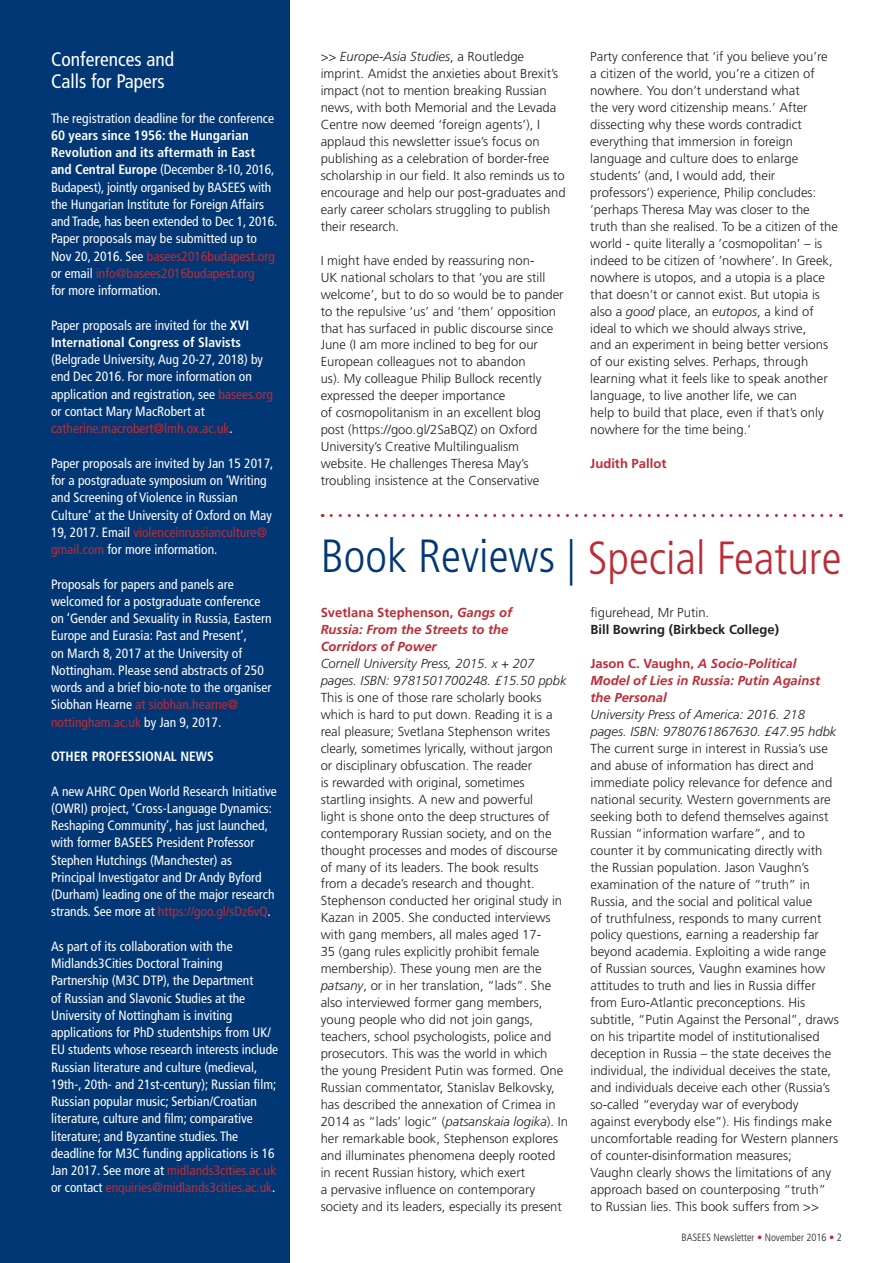
<style>
.page{position:relative;width:893px;height:1263px;background:#fff}
.page>*{position:absolute;margin:0;border:0;box-sizing:border-box;transform-origin:0 0}
.t1{font:300 condensed 46.5px "Frutiger";color:#bd2b36}
.t2{font:condensed 19.5px/22.5px "Frutiger";color:#fff}
.t3{font:condensed 13.5px/17.2px "Frutiger";color:#fff}
.t4{font:700 condensed 13.5px/17.2px "Frutiger";color:#fff}
.t5{font:300 13.05px/17px "Frutiger";color:#231f20}
.t6{font:italic 700 13.05px/17px "Frutiger";color:#bd2b36}
.t7{font:italic 300 13.05px/17px "Frutiger";color:#231f20}
.t8{font:700 13.05px "Frutiger";color:#231f20}
.t9{font:700 13.05px "Frutiger";color:#bd2b36}
.t10{font:300 condensed 10.5px "Frutiger";color:#231f20}
.s1{font-weight:700}
.s2{color:#bd2b36}
.s3{font-weight:400}
.s4{font-style:italic}
.s5{color:#013775}
.s6{font-style:normal}
</style>
<div class="page">
<div style="left:0;top:0;width:289px;height:1263px;background:#013775"></div>
<svg style="left:331px;top:514px;width:510px;height:3px"></svg>
<h2 class="t2" style="left:51px;top:48px;width:125px">Conferences and<br>Calls for Papers</h2>
<p class="t3" style="left:51px;top:109px;width:225px">The registration deadline for the conference</p>
<p class="t3" style="left:51px;top:127px;width:228px"><span class="s1">60 years since 1956: the Hungarian Revolution and its aftermath in East and Central Europe</span> (December 8-10, 2016, Budapest), jointly organised by BASEES with the Hungarian Institute for Foreign Affairs and Trade, has been extended to Dec 1, 2016.<br>Paper proposals may be submitted up to Nov 20, 2016. See <span class="s2">basees2016budapest.org </span>or email <span class="s2">info@basees2016budapest.org<br></span>for more information.</p>
<p class="t4" style="left:51px;top:316px;width:200px"><span class="s3">Paper proposals are invited for the</span> XVI<br>International Congress of Slavists</p>
<p class="t3" style="left:51px;top:351px;width:223px">(Belgrade University, Aug 20-27, 2018) by end Dec 2016. For more information on application and registration, see <span class="s2">basees.org </span>or contact Mary MacRobert at <span class="s2">catherine.macrobert@lmh.ox.ac.uk</span>.</p>
<p class="t3" style="left:51px;top:455px;width:224px">Paper proposals are invited by Jan 15 2017, for a postgraduate symposium on ‘Writing and Screening of Violence in Russian Culture’ at the University of Oxford on May 19, 2017. Email <span class="s2">violenceinrussianculture@ gmail.com</span> for more information.</p>
<p class="t3" style="left:51px;top:575px;width:222px">Proposals for papers and panels are welcomed for a postgraduate conference on ‘Gender and Sexuality in Russia, Eastern Europe and Eurasia: Past and Present’,<br>on March 8, 2017 at the University of Nottingham. Please send abstracts of 250 words and a brief bio-note to the organiser Siobhan Hearne <span class="s2">at siobhan.hearne@ nottingham.ac.uk</span> by Jan 9, 2017.</p>
<p class="t4" style="left:51px;top:748px;width:23px">Other</p>
<p class="t4" style="left:92px;top:748px;width:37px">Professio</p>
<p class="t4" style="left:154px;top:748px;width:60px">nal News</p>
<p class="t3" style="left:51px;top:782px;width:227px">A new AHRC Open World Research Initiative (OWRI) project, ‘Cross-Language Dynamics:<br>Reshaping Community’, has just launched, with former BASEES President Professor Stephen Hutchings (Manchester) as Principal Investigator and Dr Andy Byford (Durham) leading one of the major research strands. See more at <span class="s2">https://goo.gl/sDz6vQ</span>.</p>
<p class="t3" style="left:51px;top:938px;width:229px">As part of its collaboration with the Midlands3Cities Doctoral Training Partnership (M3C DTP), the Department<br>of Russian and Slavonic Studies at the University of Nottingham is inviting applications for PhD studentships from UK/ EU students whose research interests include Russian literature and culture (medieval, 19th-, 20th- and 21st-century); Russian film; Russian popular music; Serbian/Croatian literature, culture and film; comparative literature; and Byzantine studies. The deadline for M3C funding applications is 16<br>Jan 2017. See more at <span class="s2">midlands3cities.ac.uk </span>or contact <span class="s2">enquiries@midlands3cities.ac.uk</span>.</p>
<p class="t5" style="left:321px;top:48px;width:247px">&gt;&gt; <span class="s4">Europe-Asia Studies</span>, a Routledge imprint. Amidst the anxieties about Brexit’s impact (not to mention breaking Russian news, with both Memorial and the Levada Centre now deemed ‘foreign agents’), I applaud this newsletter issue’s focus on publishing as a celebration of border-free scholarship in our field. It also reminds us to encourage and help our post-graduates and early career scholars struggling to publish their research.</p>
<p class="t5" style="left:321px;top:252px;width:244px">I might have ended by reassuring non-<br>UK national scholars to that ‘you are still welcome’, but to do so would be to pander to the repulsive ‘us’ and ‘them’ opposition that has surfaced in public discourse since June (I am more inclined to beg for our European colleagues not to abandon<br>us). My colleague Philip Bullock recently expressed the deeper importance<br>of cosmopolitanism in an excellent blog post (https://goo.gl/2SaBQZ) on Oxford University’s Creative Multilingualism website. He challenges Theresa May’s troubling insistence at the Conservative</p>
<p class="t5" style="left:590px;top:48px;width:249px">Party conference that ‘if you believe you’re<br>a citizen of the world, you’re a citizen of nowhere. You don’t understand what<br>the very word citizenship means.’ After dissecting why these words contradict everything that immersion in foreign language and culture does to enlarge students’ (and, I would add, their professors’) experience, Philip concludes: ‘perhaps Theresa May was closer to the truth than she realised. To be a citizen of the world - quite literally a ’cosmopolitan’ – is indeed to be citizen of ’nowhere’. In Greek, nowhere is utopos, and a utopia is a place that doesn’t or cannot exist. But utopia is also a <span class="s4">good</span> place, an <span class="s4">eutopos</span>, a kind of ideal to which we should always strive,<br>and an experiment in being better versions of our existing selves. Perhaps, through learning what it feels like to speak another language, to live another life, we can<br>help to build that place, even if that’s only nowhere for the time being.’</p>
<p class="t9" style="left:590px;top:456px;width:78px">Judith Pallot</p>
<h1 class="t1" style="left:321px;top:531px;width:522px"><span class="s5">Book Reviews |</span> Special Feature</h1>
<p class="t6" style="left:321px;top:604px;width:193px"><span class="s6">Svetlana Stephenson,</span> Gangs of<br>Russia: From the Streets to the<br>Corridors of Power</p>
<p class="t7" style="left:321px;top:655px;width:247px">Cornell University Press, 2015. x + 207 pages. ISBN: 9781501700248. £15.50 ppbk</p>
<p class="t5" style="left:321px;top:689px;width:249px">This is one of those rare scholarly books which is hard to put down. Reading it is a real pleasure; Svetlana Stephenson writes clearly, sometimes lyrically, without jargon or disciplinary obfuscation. The reader<br>is rewarded with original, sometimes startling insights. A new and powerful<br>light is shone onto the deep structures of contemporary Russian society, and on the thought processes and modes of discourse of many of its leaders. The book results from a decade’s research and thought.<br>Stephenson conducted her original study in Kazan in 2005. She conducted interviews with gang members, all males aged 17-<br>35 (gang rules explicitly prohibit female membership). These young men are the <span class="s4">patsany</span>, or in her translation, “lads”. She also interviewed former gang members, young people who did not join gangs, teachers, school psychologists, police and prosecutors. This was the world in which the young President Putin was formed. One Russian commentator, Stanislav Belkovsky, has described the annexation of Crimea in 2014 as “lads’ logic” (<span class="s4">patsanskaia logika</span>). In her remarkable book, Stephenson explores and illuminates phenomena deeply rooted in recent Russian history, which exert<br>a pervasive influence on contemporary society and its leaders, especially its present</p>
<p class="t5" style="left:590px;top:604px;width:120px">figurehead, Mr Putin.</p>
<p class="t8" style="left:590px;top:622px;width:190px">Bill Bowring (Birkbeck College)</p>
<p class="t6" style="left:590px;top:655px;width:231px"><span class="s6">Jason C. Vaughn,</span> A Socio-Political<br>Model of Lies in Russia: Putin Against the Personal</p>
<p class="t7" style="left:590px;top:706px;width:247px">University Press of America: 2016. 218 pages. ISBN: 9780761867630. £47.95 hdbk</p>
<p class="t5" style="left:590px;top:740px;width:250px">The current surge in interest in Russia’s use and abuse of information has direct and immediate policy relevance for defence and national security. Western governments are seeking both to defend themselves against Russian “information warfare”, and to counter it by communicating directly with the Russian population. Jason Vaughn’s examination of the nature of “truth” in Russia, and the social and political value<br>of truthfulness, responds to many current policy questions, earning a readership far beyond academia. Exploiting a wide range of Russian sources, Vaughn examines how attitudes to truth and lies in Russia differ from Euro-Atlantic preconceptions. His subtitle, “Putin Against the Personal”, draws on his tripartite model of institutionalised deception in Russia – the state deceives the individual, the individual deceives the state, and individuals deceive each other (Russia’s so-called “everyday war of everybody against everybody else”). His findings make uncomfortable reading for Western planners of counter-disinformation measures;<br>Vaughn clearly shows the limitations of any approach based on counterposing “truth” to Russian lies. This book suffers from &gt;&gt;</p>
<p class="t10" style="left:682px;top:1231px;width:162px">BASEES Newsletter <span class="s2">•</span> November 2016 <span class="s2">•</span> 2</p>
</div>
